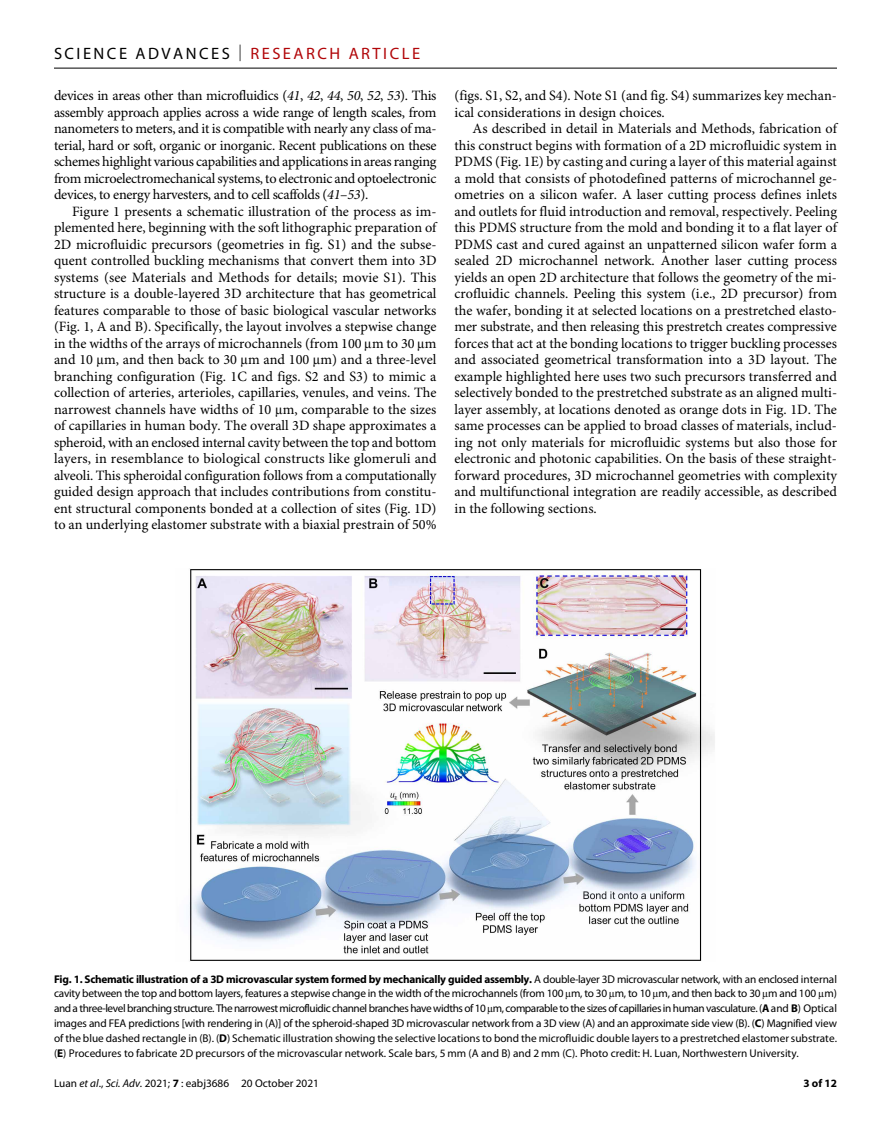
<style>
.page{position:relative;width:891px;height:1134px;background:#fff}
.page>*{position:absolute;margin:0;border:0;box-sizing:border-box;transform-origin:0 0}
.t1{font:16.5px "Myriad Pro";letter-spacing:.15em;color:#000}
.t2{font:14.25px/16.5px "Minion Pro";color:#000;text-align:justify}
.t3{font:11.25px/15px "Myriad Pro";color:#000;text-align:justify}
.t4{font:700 11.25px "Myriad Pro";color:#000}
.s1{font-weight:300}
.s2{color:#b10508}
.s3{font-style:italic}
.s4{font-weight:700}
</style>
<div class="page">
<hr style="left:54px;top:68px;width:783px;height:1px;background:#000">
<img style="left:189px;top:568px;width:526px;height:393px">
<p class="t1" style="left:54px;top:40px;width:368px">SCIENCE ADVANCES <span class="s1">|</span> <span class="s2">RESEARCH ARTICLE</span></p>
<p class="t2" style="left:54px;top:89px;width:384px">devices in areas other than microfluidics (<span class="s3">41</span>, <span class="s3">42</span>, <span class="s3">44</span>, <span class="s3">50</span>, <span class="s3">52</span>, <span class="s3">53</span>). This assembly approach applies across a wide range of length scales, from nanometers to meters, and it is compatible with nearly any class of ma&shy;terial, hard or soft, organic or inorganic. Recent publications on these schemes highlight various capabilities and applications in areas ranging from microelectromechanical systems, to electronic and optoelectronic devices, to energy harvesters, and to cell scaffolds (<span class="s3">41</span>–<span class="s3">53</span>).</p>
<p class="t2" style="left:54px;top:204px;width:384px;text-indent:18px">Figure 1 presents a schematic illustration of the process as im&shy;plemented here, beginning with the soft lithographic preparation of 2D microfluidic precursors (geometries in fig. S1) and the subse&shy;quent controlled buckling mechanisms that convert them into 3D systems (see Materials and Methods for details; movie S1). This structure is a double-layered 3D architecture that has geometrical features comparable to those of basic biological vascular networks (Fig. 1, A and B). Specifically, the layout involves a stepwise change in the widths of the arrays of microchannels (from 100 m to 30 m and 10 m, and then back to 30 m and 100 m) and a three-level branching configuration (Fig. 1C and figs. S2 and S3) to mimic a collection of arteries, arterioles, capillaries, venules, and veins. The narrowest channels have widths of 10 m, comparable to the sizes of capillaries in human body. The overall 3D shape approximates a spheroid, with an enclosed internal cavity between the top and bottom layers, in resemblance to biological constructs like glomeruli and alveoli. This spheroidal configuration follows from a computationally guided design approach that includes contributions from constitu&shy;ent structural components bonded at a collection of sites (Fig. 1D) to an underlying elastomer substrate with a biaxial prestrain of 50%</p>
<p class="t2" style="left:455px;top:89px;width:384px">(figs. S1, S2, and S4). Note S1 (and fig. S4) summarizes key mechan&shy;ical considerations in design choices.</p>
<p class="t2" style="left:455px;top:122px;width:384px;text-indent:18px">As described in detail in Materials and Methods, fabrication of this construct begins with formation of a 2D microfluidic system in PDMS (Fig. 1E) by casting and curing a layer of this material against a mold that consists of photodefined patterns of microchannel ge&shy;ometries on a silicon wafer. A laser cutting process defines inlets and outlets for fluid introduction and removal, respectively. Peeling this PDMS structure from the mold and bonding it to a flat layer of PDMS cast and cured against an unpatterned silicon wafer form a sealed 2D microchannel network. Another laser cutting process yields an open 2D architecture that follows the geometry of the mi&shy;crofluidic channels. Peeling this system (i.e., 2D precursor) from the wafer, bonding it at selected locations on a prestretched elasto&shy;mer substrate, and then releasing this prestretch creates compressive forces that act at the bonding locations to trigger buckling processes and associated geometrical transformation into a 3D layout. The example highlighted here uses two such precursors transferred and selectively bonded to the prestretched substrate as an aligned multi&shy;layer assembly, at locations denoted as orange dots in Fig. 1D. The same processes can be applied to broad classes of materials, includ&shy;ing not only materials for microfluidic systems but also those for electronic and photonic capabilities. On the basis of these straight&shy;forward procedures, 3D microchannel geometries with complexity and multifunctional integration are readily accessible, as described in the following sections.</p>
<p class="t3" style="left:54px;top:971px;width:785px"><span class="s4">Fig. 1. Schematic illustration of a 3D microvascular system formed by mechanically guided assembly.</span> A double-layer 3D microvascular network, with an enclosed internal cavity between the top and bottom layers, features a stepwise change in the width of the microchannels (from 100 m, to 30 m, to 10 m, and then back to 30 m and 100 m) and a three-level branching structure. The narrowest microfluidic channel branches have widths of 10 m, comparable to the sizes of capillaries in human vasculature. (<span class="s4">A</span> and <span class="s4">B</span>) Optical images and FEA predictions [with rendering in (A)] of the spheroid-shaped 3D microvascular network from a 3D view (A) and an approximate side view (B). (<span class="s4">C</span>) Magnified view of the blue dashed rectangle in (B). (<span class="s4">D</span>) Schematic illustration showing the selective locations to bond the microfluidic double layers to a prestretched elastomer substrate. (<span class="s4">E</span>) Procedures to fabricate 2D precursors of the microvascular network. Scale bars, 5 mm (A and B) and 2 mm (C). Photo credit: H. Luan, Northwestern University.</p>
<p class="t3" style="left:54px;top:1076px;width:266px">Luan <span class="s3">et al</span>., <span class="s3">Sci. Adv.</span> 2021; <span class="s4">7</span> : eabj3686 20 October 2021</p>
<p class="t4" style="left:803px;top:1074px;width:35px">3 of 12</p>
</div>
